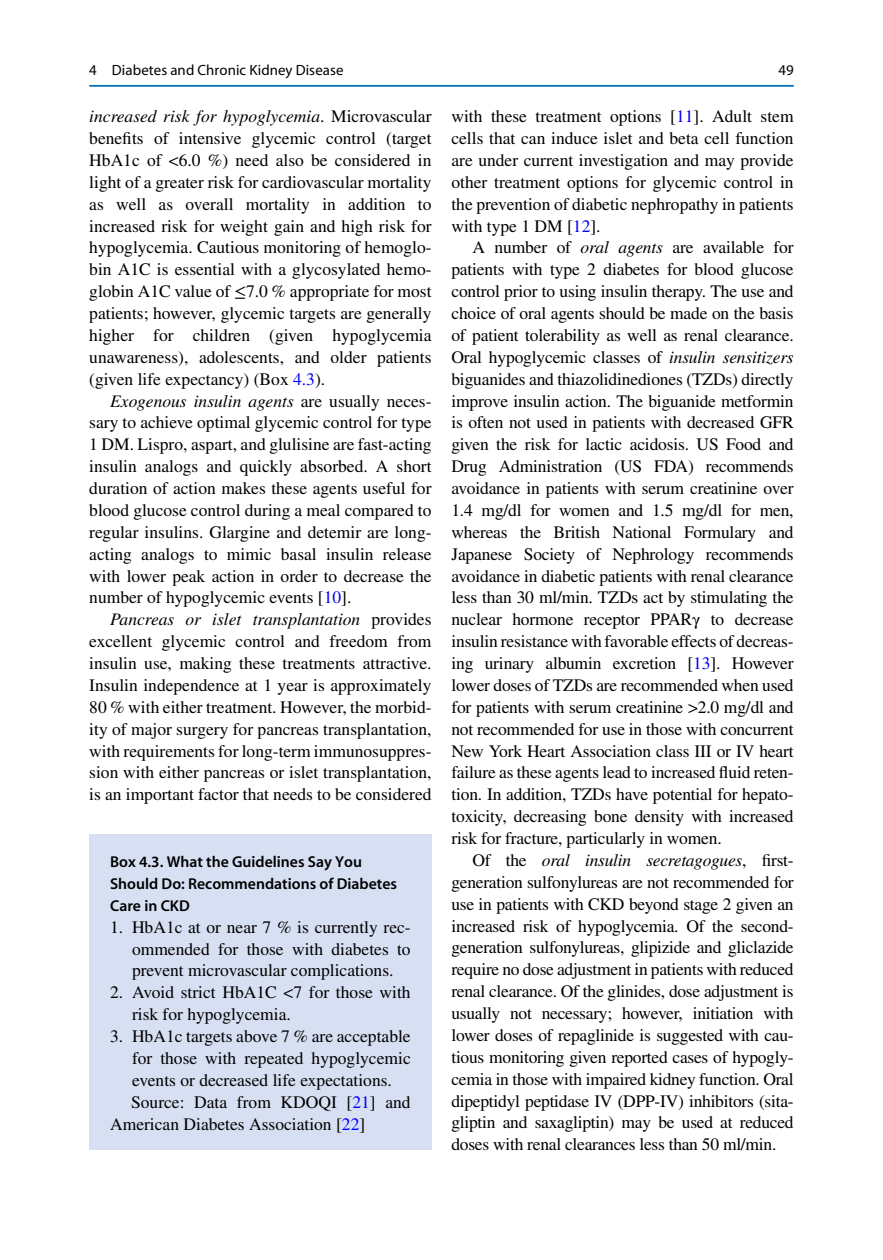
<style>
.page{position:relative;width:883px;height:1260px;background:#fff}
.page>*{position:absolute;margin:0;border:0;box-sizing:border-box;transform-origin:0 0}
.t1{font:17.5px/21.9px "Times";color:#000;text-align:justify}
.t2{font:600 15.75px/21.9px "Myriad";color:#000}
.t3{font:14.88px "Myriad";letter-spacing:.005em;color:#000}
.s1{font-style:italic}
.s2{font-family:"STIX General"}
.s3{color:#0000fa}
</style>
<div class="page">
<div style="left:89px;top:834px;width:343px;height:316px;background:#d7dff2"></div>
<hr style="left:89px;top:85px;width:705px;height:2px;background:#006db6">
<p class="t3" style="left:89px;top:64px;width:256px">4 Diabetes and Chronic Kidney Disease</p>
<p class="t1" style="left:89px;top:107px;width:344px"><span class="s1">increased risk for hypoglycemia</span> . Microvascular benefits of intensive glycemic control (target HbA1c of &lt;6.0 %) need also be considered in light of a greater risk for cardiovascular mortality as well as overall mortality in addition to increased risk for weight gain and high risk for hypoglycemia. Cautious monitoring of hemoglo&shy;bin A1C is essential with a glycosylated hemo&shy;globin A1C value of <span class="s2">≤</span>7.0 % appropriate for most patients; however, glycemic targets are generally higher for children (given hypoglycemia unawareness), adolescents, and older patients (given life expectancy) (Box <span class="s3">4.3</span> ).</p>
<p class="t1" style="left:89px;top:391px;width:344px;text-indent:21px"><span class="s1">Exogenous insulin agents</span> are usually neces&shy;sary to achieve optimal glycemic control for type 1 DM. Lispro, aspart, and glulisine are fast- acting insulin analogs and quickly absorbed. A short duration of action makes these agents useful for blood glucose control during a meal compared to regular insulins. Glargine and detemir are long&shy;acting analogs to mimic basal insulin release with lower peak action in order to decrease the number of hypoglycemic events [ <span class="s3">10</span> ].</p>
<p class="t1" style="left:89px;top:610px;width:344px;text-indent:21px"><span class="s1">Pancreas or islet transplantation</span> provides excellent glycemic control and freedom from insulin use, making these treatments attractive.<br>Insulin independence at 1 year is approximately 80 % with either treatment. However, the morbid&shy;ity of major surgery for pancreas transplantation, with requirements for long-term immunosuppres&shy;sion with either pancreas or islet transplantation, is an important factor that needs to be considered</p>
<p class="t2" style="left:110px;top:852px;width:288px">Box 4.3. What the Guidelines Say You<br>Should Do: Recommendations of Diabetes<br>Care in CKD</p>
<p class="t1" style="left:132px;top:917px;width:280px;text-indent:-22px">1. HbA1c at or near 7 % is currently rec&shy;ommended for those with diabetes to prevent microvascular complications.</p>
<p class="t1" style="left:132px;top:983px;width:280px;text-indent:-22px">2. Avoid strict HbA1C &lt;7 for those with risk for hypoglycemia.</p>
<p class="t1" style="left:110px;top:1027px;width:302px">3. HbA1c targets above 7 % are acceptable</p>
<p class="t1" style="left:132px;top:1049px;width:280px">for those with repeated hypoglycemic</p>
<p class="t1" style="left:132px;top:1071px;width:261px">events or decreased life expectations.</p>
<p class="t1" style="left:131px;top:1092px;width:281px">Source: Data from KDOQI [ <span class="s3">21</span> ] and</p>
<p class="t1" style="left:110px;top:1114px;width:257px">American Diabetes Association [ <span class="s3">22</span> ]</p>
<p class="t3" style="left:779px;top:64px;width:17px">49</p>
<p class="t1" style="left:451px;top:107px;width:344px">with these treatment options [ <span class="s3">11</span> ]. Adult stem cells that can induce islet and beta cell function are under current investigation and may provide other treatment options for glycemic control in the prevention of diabetic nephropathy in patients with type 1 DM [ <span class="s3">12</span> ].</p>
<p class="t1" style="left:451px;top:238px;width:344px;text-indent:21px">A number of <span class="s1">oral agents</span> are available for patients with type 2 diabetes for blood glucose control prior to using insulin therapy. The use and choice of oral agents should be made on the basis of patient tolerability as well as renal clearance.<br>Oral hypoglycemic classes of <span class="s1">insulin sensitizers </span>biguanides and thiazolidinediones (TZDs) directly improve insulin action. The biguanide metformin is often not used in patients with decreased GFR given the risk for lactic acidosis. US Food and Drug Administration (US FDA) recommends avoidance in patients with serum creatinine over 1.4 mg/dl for women and 1.5 mg/dl for men, whereas the British National Formulary and Japanese Society of Nephrology recommends avoidance in diabetic patients with renal clearance less than 30 ml/min. TZDs act by stimulating the nuclear hormone receptor PPAR<span class="s2">γ</span> to decrease insulin resistance with favorable effects of decreas&shy;ing urinary albumin excretion [ <span class="s3">13</span> ]. However lower doses of TZDs are recommended when used for patients with serum creatinine &gt;2.0 mg/dl and not recommended for use in those with concurrent New York Heart Association class III or IV heart failure as these agents lead to increased fluid reten&shy;tion. In addition, TZDs have potential for hepato&shy;toxicity, decreasing bone density with increased risk for fracture, particularly in women.</p>
<p class="t1" style="left:451px;top:851px;width:344px;text-indent:21px">Of the <span class="s1">oral insulin secretagogues</span> , first&shy;generation sulfonylureas are not recommended for use in patients with CKD beyond stage 2 given an increased risk of hypoglycemia. Of the second&shy;generation sulfonylureas, glipizide and gliclazide require no dose adjustment in patients with reduced renal clearance. Of the glinides, dose adjustment is usually not necessary; however, initiation with lower doses of repaglinide is suggested with cau&shy;tious monitoring given reported cases of hypogly&shy;cemia in those with impaired kidney function. Oral dipeptidyl peptidase IV (DPP-IV) inhibitors (sita&shy;gliptin and saxagliptin) may be used at reduced doses with renal clearances less than 50 ml/min.</p>
</div>
